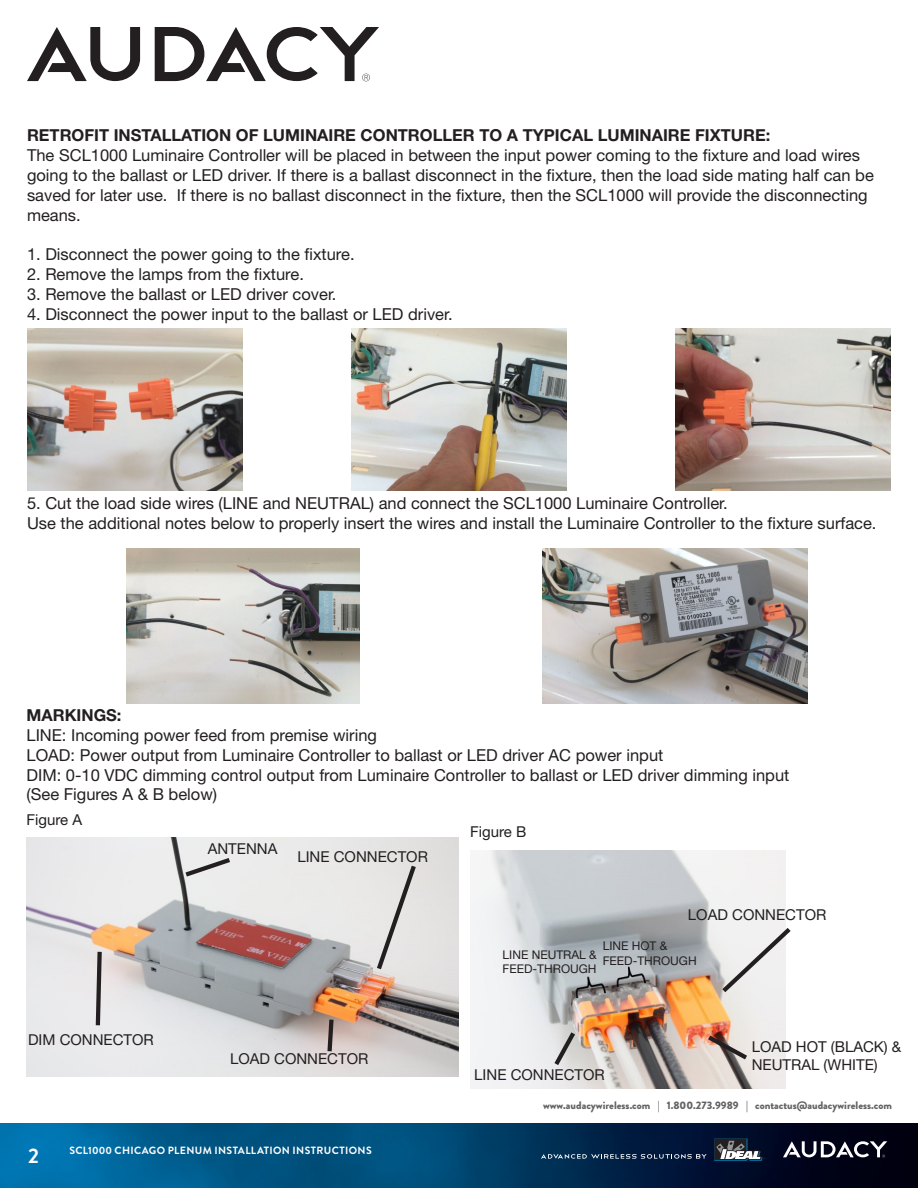
<style>
.page{position:relative;width:918px;height:1188px;background:#fff}
.page>*{position:absolute;margin:0;border:0;box-sizing:border-box;transform-origin:0 0}
.t1{font:700 21px "Brandon Grotesque";color:#fff}
.t2{font:16.5px/19.8px "Helvetica Neue LT Std";color:#231f20}
.t3{font:700 16.5px "Helvetica Neue LT Std";color:#231f20}
.t4{font:15px/18px "Helvetica Neue LT Std";color:#231f20}
.t5{font:12px "Helvetica Neue LT Std";color:#231f20}
.t6{font:900 10.8px "Brandon Grotesque";color:#636366}
.t7{font:700 10.5px "Brandon Grotesque";letter-spacing:.035em;color:#fff}
</style>
<div class="page">
<img style="left:0;top:1123px;width:918px;height:65px">
<svg style="left:783px;top:1141px;width:104px;height:17px"></svg>
<svg style="left:714px;top:1139px;width:51px;height:22px"></svg>
<svg style="left:541px;top:1154px;width:166px;height:5px"></svg>
<svg style="left:27px;top:27px;width:113px;height:54px"></svg>
<svg style="left:155px;top:27px;width:224px;height:54px"></svg>
<img style="left:27px;top:329px;width:216px;height:162px">
<img style="left:351px;top:329px;width:216px;height:162px">
<img style="left:675px;top:329px;width:216px;height:162px">
<img style="left:126px;top:549px;width:234px;height:154px">
<img style="left:543px;top:549px;width:264px;height:154px">
<img style="left:27px;top:838px;width:432px;height:238px">
<svg style="left:181px;top:855px;width:54px;height:25px"></svg>
<svg style="left:94px;top:947px;width:10px;height:83px"></svg>
<img style="left:471px;top:850px;width:314px;height:239px">
<img style="left:575px;top:977px;width:30px;height:20px">
<img style="left:616px;top:966px;width:30px;height:21px">
<svg style="left:703px;top:1032px;width:49px;height:31px;background:#bcaaa2"></svg>
<svg style="left:718px;top:923px;width:73px;height:74px"></svg>
<svg style="left:551px;top:1028px;width:28px;height:42px"></svg>
<svg style="left:374px;top:861px;width:45px;height:113px;background:#d4d2d1"></svg>
<svg style="left:325px;top:1015px;width:11px;height:41px"></svg>
<p class="t3" style="left:27px;top:125px;width:745px">RETROFIT INSTALLATION OF LUMINAIRE CONTROLLER TO A TYPICAL LUMINAIRE FIXTURE:</p>
<p class="t2" style="left:27px;top:145px;width:848px">The SCL1000 Luminaire Controller will be placed in between the input power coming to the fixture and load wires going to the ballast or LED driver. If there is a ballast disconnect in the fixture, then the load side mating half can be saved for later use. If there is no ballast disconnect in the fixture, then the SCL1000 will provide the disconnecting means.</p>
<p class="t2" style="left:27px;top:244px;width:329px">1. Disconnect the power going to the fixture.</p>
<p class="t2" style="left:27px;top:264px;width:278px">2. Remove the lamps from the fixture.</p>
<p class="t2" style="left:27px;top:284px;width:311px">3. Remove the ballast or LED driver cover.</p>
<p class="t2" style="left:27px;top:304px;width:427px">4. Disconnect the power input to the ballast or LED driver.</p>
<p class="t2" style="left:27px;top:493px;width:702px">5. Cut the load side wires (LINE and NEUTRAL) and connect the SCL1000 Luminaire Controller.</p>
<p class="t2" style="left:27px;top:513px;width:851px">Use the additional notes below to properly insert the wires and install the Luminaire Controller to the fixture surface.</p>
<p class="t3" style="left:27px;top:705px;width:97px">MARKINGS:</p>
<p class="t2" style="left:27px;top:725px;width:352px">LINE: Incoming power feed from premise wiring</p>
<p class="t2" style="left:27px;top:745px;width:638px">LOAD: Power output from Luminaire Controller to ballast or LED driver AC power input</p>
<p class="t2" style="left:27px;top:765px;width:764px">DIM: 0-10 VDC dimming control output from Luminaire Controller to ballast or LED driver dimming input</p>
<p class="t2" style="left:27px;top:784px;width:192px">(See Figures A &amp; B below)</p>
<p class="t4" style="left:27px;top:811px;width:57px">Figure A</p>
<p class="t4" style="left:208px;top:839px;width:71px">ANTENNA</p>
<p class="t4" style="left:297px;top:848px;width:132px">LINE CONNECTOR</p>
<p class="t4" style="left:28px;top:1031px;width:127px">DIM CONNECTOR</p>
<p class="t4" style="left:230px;top:1049px;width:140px">LOAD CONNECTOR</p>
<p class="t1" style="left:28px;top:1141px;width:12px">2</p>
<p class="t7" style="left:69px;top:1143px;width:304px">SCL1000 CHICAGO PLENUM INSTALLATION INSTRUCTIONS</p>
<p class="t4" style="left:470px;top:822px;width:58px">Figure B</p>
<p class="t4" style="left:688px;top:905px;width:140px">LOAD CONNECTOR</p>
<p class="t5" style="left:603px;top:939px;width:66px">LINE HOT &amp;</p>
<p class="t5" style="left:603px;top:953px;width:95px">FEED-THROUGH</p>
<p class="t5" style="left:503px;top:947px;width:96px">LINE NEUTRAL &amp;</p>
<p class="t5" style="left:503px;top:962px;width:95px">FEED-THROUGH</p>
<p class="t4" style="left:474px;top:1066px;width:132px">LINE CONNECTOR</p>
<p class="t4" style="left:752px;top:1038px;width:151px">LOAD HOT (BLACK) &amp;<br>NEUTRAL (WHITE)</p>
<p class="t6" style="left:543px;top:1098px;width:350px">www.audacywireless.com | 1.800.273.9989 | contactus@audacywireless.com</p>
</div>
